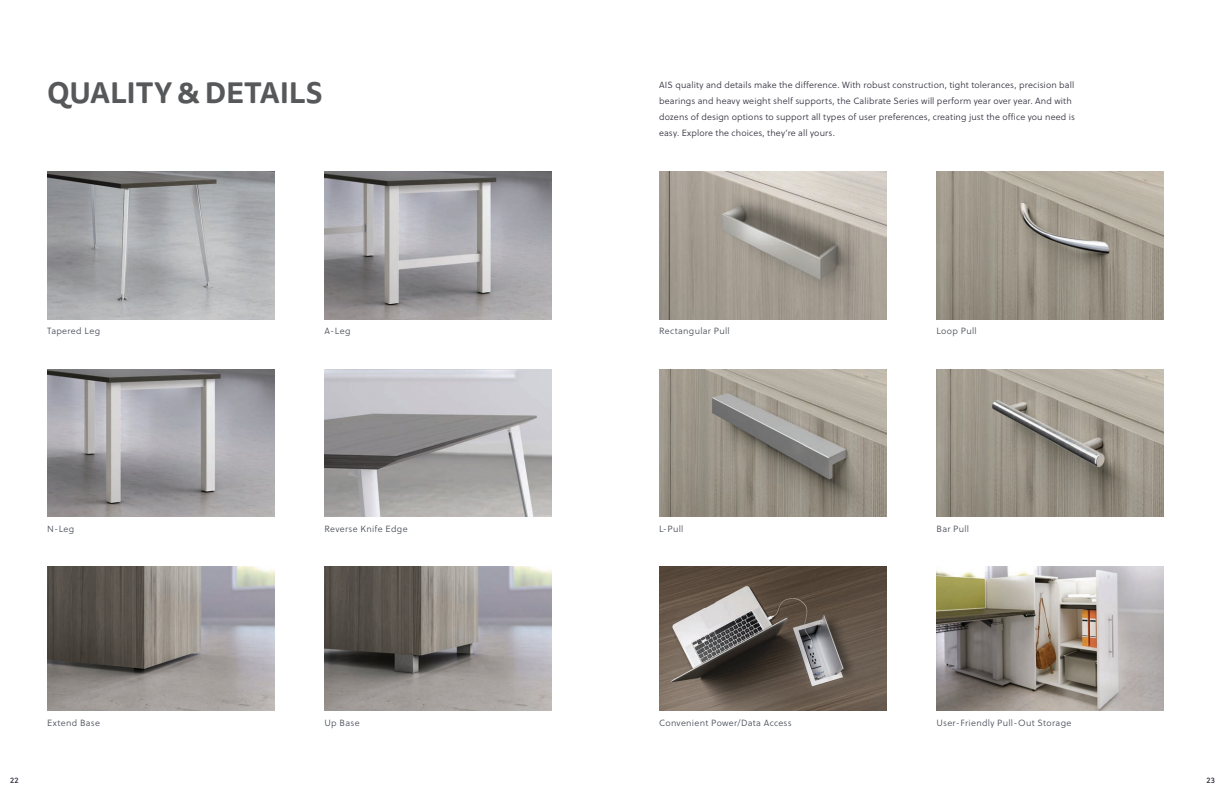
<style>
.page{position:relative;width:1224px;height:792px;background:#fff}
.page>*{position:absolute;margin:0;border:0;box-sizing:border-box;transform-origin:0 0}
.t1{font:700 29px "Tisa Sans Pro";letter-spacing:-.005em;color:#57585a}
.t2{font:9px/16px "Soleil Lt";letter-spacing:.015em;color:#302e3d}
.t3{font:9px "Soleil Lt";letter-spacing:.035em;color:#464b54}
.t4{font:8px "Soleil Bk";color:#302e3d}
</style>
<div class="page">
<img style="left:47px;top:567px;width:227px;height:143px">
<img style="left:324px;top:567px;width:228px;height:143px">
<img style="left:324px;top:172px;width:228px;height:147px">
<img style="left:47px;top:369px;width:227px;height:148px">
<img style="left:936px;top:567px;width:228px;height:143px">
<img style="left:47px;top:172px;width:227px;height:147px">
<img style="left:659px;top:369px;width:227px;height:148px">
<img style="left:936px;top:369px;width:228px;height:148px">
<img style="left:659px;top:172px;width:227px;height:147px">
<img style="left:937px;top:172px;width:227px;height:147px">
<img style="left:659px;top:567px;width:227px;height:143px">
<img style="left:324px;top:369px;width:228px;height:148px">
<h1 class="t1" style="left:47px;top:71px;width:277px">QUALITY &amp; DETAILS</h1>
<p class="t2" style="left:659px;top:77px;width:417px">AIS quality and details make the difference. With robust construction, tight tolerances, precision ball bearings and heavy weight shelf supports, the Calibrate Series will perform year over year. And with dozens of design options to support all types of user preferences, creating just the office you need is easy. Explore the choices, they’re all yours.</p>
<p class="t3" style="left:47px;top:325px;width:55px">Tapered Leg</p>
<p class="t3" style="left:324px;top:325px;width:28px">A-Leg</p>
<p class="t3" style="left:659px;top:325px;width:72px">Rectangular Pull</p>
<p class="t3" style="left:936px;top:325px;width:42px">Loop Pull</p>
<p class="t3" style="left:47px;top:523px;width:29px">N-Leg</p>
<p class="t3" style="left:324px;top:523px;width:85px">Reverse Knife Edge</p>
<p class="t3" style="left:659px;top:523px;width:26px">L-Pull</p>
<p class="t3" style="left:936px;top:523px;width:34px">Bar Pull</p>
<p class="t3" style="left:47px;top:716px;width:55px">Extend Base</p>
<p class="t3" style="left:324px;top:716px;width:37px">Up Base</p>
<p class="t3" style="left:659px;top:716px;width:134px">Convenient Power/Data Access</p>
<p class="t3" style="left:936px;top:716px;width:137px">User-Friendly Pull-Out Storage</p>
<p class="t4" style="left:10px;top:774px;width:10px">22</p>
<p class="t4" style="left:1206px;top:774px;width:10px">23</p>
</div>
